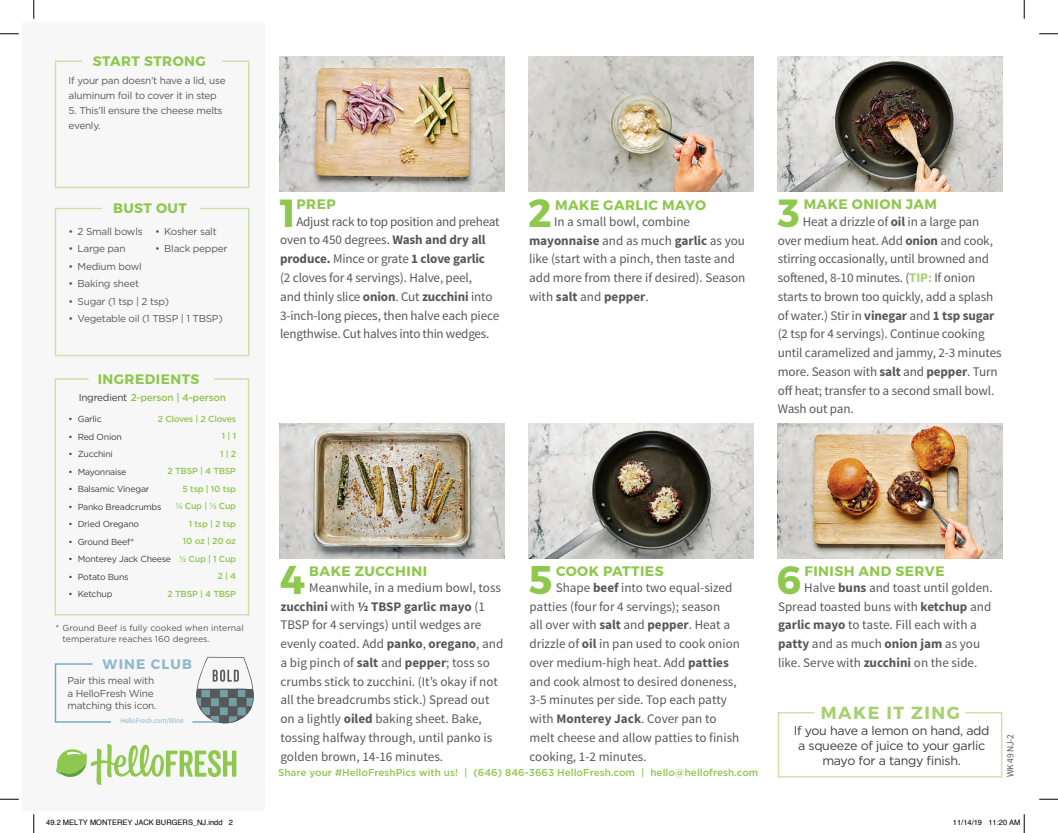
<style>
.page{position:relative;width:1058px;height:833px;background:#fff}
.page>*{position:absolute;margin:0;border:0;box-sizing:border-box;transform-origin:0 0}
.t1{font:700 40px "Montserrat";color:#8fc84e}
.t2{font:700 39.88px "Montserrat";color:#8fc84e}
.t3{font:700 39.25px "Montserrat";color:#8fc84e}
.t4{font:700 39.12px "Montserrat";color:#8fc84e}
.t5{font:700 17.5px "Montserrat";letter-spacing:.085em;color:#a6d170}
.t6{font:700 13.75px "Montserrat";letter-spacing:.035em;color:#8fc84e}
.t7{font:700 13.75px "Montserrat";letter-spacing:.085em;color:#8eb9cc}
.t8{font:13.12px/18.8px "Source Sans Pro";letter-spacing:-.005em;color:#57585a}
.t9{font:12.5px/15px "Gotham";letter-spacing:-.025em;color:#3e3e3f;text-align:center}
.t10{font:10px/12.5px "Gotham";letter-spacing:-.025em;color:#57585a}
.t11{font:500 10px "Gotham";color:#8fc84e}
.t12{font:500 10px "Gotham";letter-spacing:-.025em;color:#8fc84e}
.t13{font:9.62px "Source Sans Pro";color:#57585a}
.t14{font:8.75px "Gotham";letter-spacing:-.025em;color:#3e3e3f}
.t15{font:500 8.75px/17.5px "Gotham";letter-spacing:-.025em;color:#8fc84e;text-align:right}
.t16{font:8.75px/10.5px "Gotham";color:#57585a}
.t17{font:7.5px "Helvetica";color:#000}
.t18{font:7.5px "Source Sans Pro";letter-spacing:-.025em;color:#8eb9cc}
.s1{font-weight:700}
.s2{font-weight:700;color:#a6d170}
.s3{font-weight:400;color:#3e3e3f}
</style>
<div class="page">
<div style="left:23px;top:23px;width:241px;height:787px;background:#f7f7f8"></div>
<svg style="left:54px;top:207px;width:196px;height:150px"></svg>
<svg style="left:54px;top:60px;width:196px;height:128px"></svg>
<svg style="left:54px;top:663px;width:57px;height:60px"></svg>
<hr style="left:193px;top:721px;width:35px;height:1px;background:#70a7bf">
<svg style="left:56px;top:744px;width:180px;height:40px"></svg>
<svg style="left:54px;top:378px;width:196px;height:238px"></svg>
<svg style="left:777px;top:712px;width:226px;height:66px"></svg>
<img style="left:529px;top:423px;width:225px;height:135px">
<img style="left:280px;top:423px;width:225px;height:135px">
<img style="left:777px;top:423px;width:225px;height:135px">
<img style="left:280px;top:56px;width:225px;height:135px">
<img style="left:529px;top:56px;width:225px;height:135px">
<img style="left:777px;top:56px;width:225px;height:135px">
<svg style="left:196px;top:656px;width:58px;height:68px"></svg>
<svg style="left:0;top:33px;width:19px;height:2px"></svg>
<svg style="left:1039px;top:33px;width:19px;height:2px"></svg>
<svg style="left:0;top:798px;width:19px;height:2px"></svg>
<svg style="left:1039px;top:798px;width:19px;height:2px"></svg>
<svg style="left:33px;top:0;width:2px;height:19px"></svg>
<svg style="left:33px;top:814px;width:2px;height:19px"></svg>
<svg style="left:1023px;top:0;width:2px;height:19px"></svg>
<svg style="left:1023px;top:814px;width:2px;height:19px"></svg>
<p class="t6" style="left:93px;top:52px;width:114px">START STRONG</p>
<p class="t10" style="left:69px;top:72px;width:159px;line-height:15px">If your pan doesn’t have a lid, use aluminum foil to cover it in step</p>
<p class="t10" style="left:69px;top:102px;width:155px;line-height:15px">5. This’ll ensure the cheese melts evenly.</p>
<h3 class="t4" style="left:280px;top:189px;width:18px">1</h3>
<h3 class="t3" style="left:528px;top:189px;width:25px">2</h3>
<h3 class="t3" style="left:778px;top:189px;width:23px">3</h3>
<p class="t6" style="left:113px;top:199px;width:75px">BUST OUT</p>
<p class="t6" style="left:555px;top:197px;width:152px">MAKE GARLIC MAYO</p>
<p class="t6" style="left:803px;top:196px;width:135px">MAKE ONION JAM</p>
<p class="t6" style="left:296px;top:196px;width:41px">PREP</p>
<p class="t8" style="left:280px;top:212px;width:221px;text-indent:16px">Adjust rack to top position and preheat oven to 450 degrees. <span class="s1">Wash and dry all produce.</span> Mince or grate <span class="s1">1 clove garlic<br></span>(2 cloves for 4 servings). Halve, peel,<br>and thinly slice <span class="s1">onion</span>. Cut <span class="s1">zucchini</span> into 3-inch-long pieces, then halve each piece lengthwise. Cut halves into thin wedges.</p>
<p class="t8" style="left:529px;top:212px;width:218px;text-indent:25px">In a small bowl, combine <span class="s1">mayonnaise</span> and as much <span class="s1">garlic</span> as you like (start with a pinch, then taste and add more from there if desired). Season with <span class="s1">salt</span> and <span class="s1">pepper</span>.</p>
<p class="t8" style="left:777px;top:212px;width:225px;text-indent:25px">Heat a drizzle of <span class="s1">oil</span> in a large pan over medium heat. Add <span class="s1">onion</span> and cook, stirring occasionally, until browned and softened, 8-10 minutes. (<span class="s2">TIP:</span> If onion starts to brown too quickly, add a splash of water.) Stir in <span class="s1">vinegar</span> and <span class="s1">1 tsp sugar </span>(2 tsp for 4 servings). Continue cooking until caramelized and jammy, 2-3 minutes more. Season with <span class="s1">salt</span> and <span class="s1">pepper</span>. Turn off heat; transfer to a second small bowl.<br>Wash out pan.</p>
<p class="t10" style="left:69px;top:225px;width:76px">• 2 Small bowls</p>
<p class="t10" style="left:69px;top:242px;width:58px">• Large pan</p>
<p class="t10" style="left:69px;top:260px;width:75px">• Medium bowl</p>
<p class="t10" style="left:69px;top:277px;width:72px">• Baking sheet</p>
<p class="t10" style="left:69px;top:295px;width:102px">• Sugar (1 tsp | 2 tsp)</p>
<p class="t10" style="left:69px;top:312px;width:155px">• Vegetable oil (1 TBSP | 1 TBSP)</p>
<p class="t10" style="left:155px;top:225px;width:63px">• Kosher salt</p>
<p class="t10" style="left:155px;top:242px;width:74px">• Black pepper</p>
<p class="t6" style="left:98px;top:370px;width:103px">INGREDIENTS</p>
<p class="t12" style="left:79px;top:390px;width:149px"><span class="s3">Ingredient</span> 2-person | 4-person</p>
<p class="t15" style="left:158px;top:409px;width:80px">2 Cloves | 2 Cloves<br>1 | 1<br>1 | 2<br>2 TBSP | 4 TBSP<br>5 tsp | 10 tsp<br>¼ Cup | ½ Cup<br>1 tsp | 2 tsp<br>10 oz | 20 oz<br>½ Cup | 1 Cup<br>2 | 4<br>2 TBSP | 4 TBSP</p>
<p class="t14" style="left:69px;top:414px;width:35px">• Garlic</p>
<p class="t14" style="left:69px;top:431px;width:55px">• Red Onion</p>
<p class="t14" style="left:69px;top:449px;width:46px">• Zucchini</p>
<p class="t14" style="left:69px;top:466px;width:59px">• Mayonnaise</p>
<p class="t14" style="left:69px;top:484px;width:82px">• Balsamic Vinegar</p>
<p class="t14" style="left:69px;top:501px;width:94px">• Panko Breadcrumbs</p>
<p class="t14" style="left:69px;top:519px;width:72px">• Dried Oregano</p>
<p class="t14" style="left:69px;top:536px;width:67px">• Ground Beef*</p>
<p class="t14" style="left:69px;top:554px;width:104px">• Monterey Jack Cheese</p>
<p class="t14" style="left:69px;top:571px;width:61px">• Potato Buns</p>
<p class="t14" style="left:69px;top:589px;width:45px">• Ketchup</p>
<h1 class="t1" style="left:280px;top:555px;width:27px">4</h1>
<h2 class="t2" style="left:529px;top:555px;width:25px">5</h2>
<h3 class="t3" style="left:776px;top:555px;width:26px">6</h3>
<p class="t6" style="left:309px;top:562px;width:119px">BAKE ZUCCHINI</p>
<p class="t6" style="left:556px;top:562px;width:109px">COOK PATTIES</p>
<p class="t6" style="left:804px;top:562px;width:142px">FINISH AND SERVE</p>
<p class="t8" style="left:280px;top:578px;width:224px;text-indent:29px">Meanwhile, in a medium bowl, toss <span class="s1">zucchini</span> with <span class="s1">½ TBSP garlic mayo</span> (1<br>TBSP for 4 servings) until wedges are evenly coated. Add <span class="s1">panko</span>, <span class="s1">oregano</span>, and a big pinch of <span class="s1">salt</span> and <span class="s1">pepper</span>; toss so crumbs stick to zucchini. (It’s okay if not all the breadcrumbs stick.) Spread out on a lightly <span class="s1">oiled</span> baking sheet. Bake, tossing halfway through, until panko is golden brown, 14-16 minutes.</p>
<p class="t8" style="left:529px;top:578px;width:212px;text-indent:26px">Shape <span class="s1">beef</span> into two equal-sized patties (four for 4 servings); season<br>all over with <span class="s1">salt</span> and <span class="s1">pepper</span>. Heat a drizzle of <span class="s1">oil</span> in pan used to cook onion over medium-high heat. Add <span class="s1">patties </span>and cook almost to desired doneness, 3-5 minutes per side. Top each patty with <span class="s1">Monterey Jack</span>. Cover pan to melt cheese and allow patties to finish cooking, 1-2 minutes.</p>
<p class="t8" style="left:778px;top:578px;width:216px;text-indent:26px">Halve <span class="s1">buns</span> and toast until golden.<br>Spread toasted buns with <span class="s1">ketchup</span> and <span class="s1">garlic mayo</span> to taste. Fill each with a <span class="s1">patty</span> and as much <span class="s1">onion jam</span> as you like. Serve with <span class="s1">zucchini</span> on the side.</p>
<p class="t16" style="left:62px;top:623px;width:183px;text-indent:-7px">* Ground Beef is fully cooked when internal temperature reaches 160 degrees.</p>
<p class="t7" style="left:103px;top:655px;width:91px">WINE CLUB</p>
<p class="t10" style="left:68px;top:674px;width:91px">Pair this meal with a HelloFresh Wine matching this icon.</p>
<p class="t18" style="left:120px;top:716px;width:65px">HelloFresh.com/Wine</p>
<h3 class="t5" style="left:820px;top:701px;width:140px">MAKE IT ZING</h3>
<p class="t9" style="left:793px;top:723px;width:197px">If you have a lemon on hand, add a squeeze of juice to your garlic mayo for a tangy finish.</p>
<p class="t13" style="left:1004px;top:776px;width:44px;rotate:-90deg">WK 49 NJ-2</p>
<p class="t11" style="left:278px;top:766px;width:482px">Share your #HelloFreshPics with us! | (646) 846-3663 HelloFresh.com | hello@hellofresh.com</p>
<p class="t17" style="left:46px;top:817px;width:188px">49.2 MELTY MONTEREY JACK BURGERS_NJ.indd 2</p>
<p class="t17" style="left:953px;top:817px;width:69px">11/14/19 11:20 AM</p>
</div>
